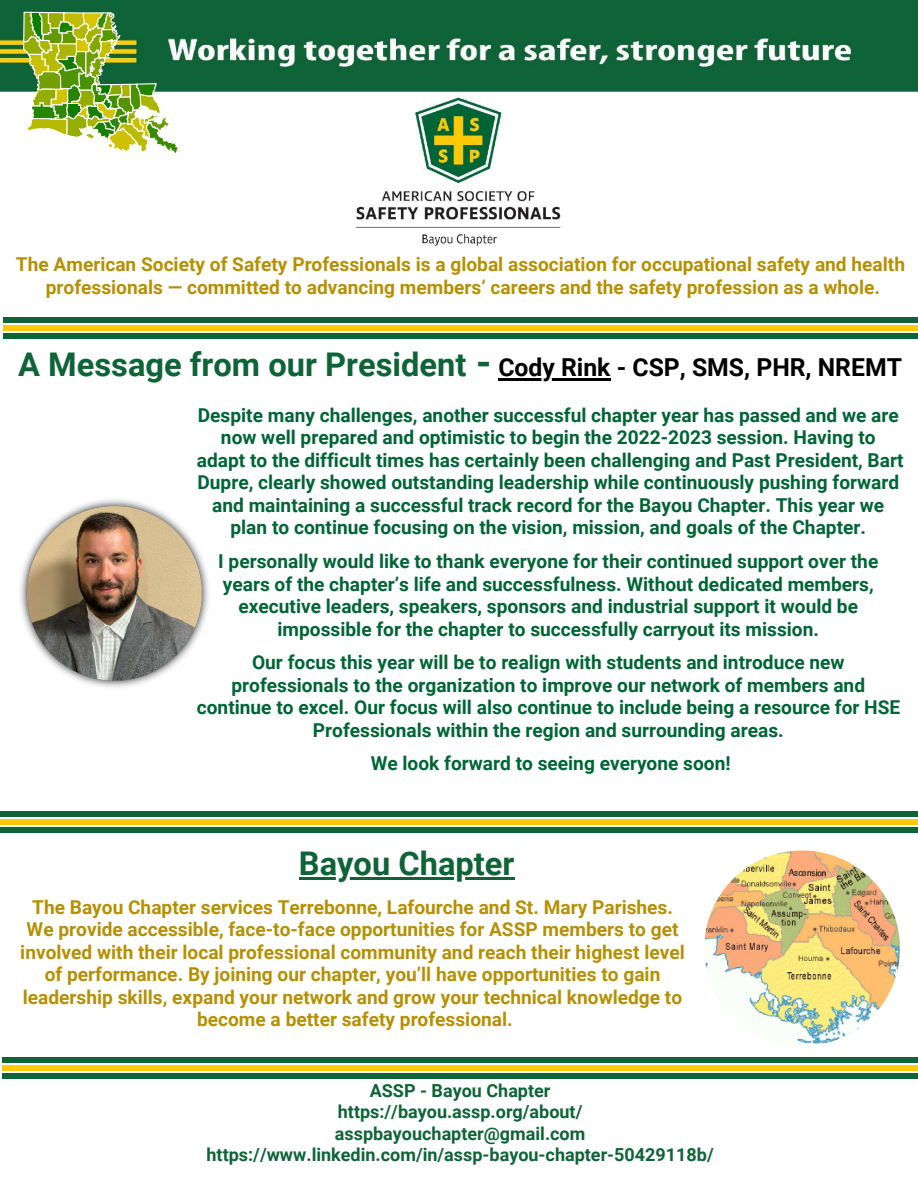
<style>
.page{position:relative;width:918px;height:1188px;background:#fff}
.page>*{position:absolute;margin:0;border:0;box-sizing:border-box;transform-origin:0 0}
.t1{font:700 32.7px "Roboto";color:#0e6437}
.t2{font:700 24.75px "Roboto";color:#000}
.t3{font:700 19.2px/22.5px "Roboto";color:#006536;text-align:center}
.t4{font:700 19.2px/22.5px "Roboto";color:#b69004;text-align:center}
.t5{font:700 18px/21.3px "Roboto";color:#0e6437;text-align:center}
.s1{font-size:32.7px;color:#0e6437}
.s2{font-size:39.3px;color:#0e6437}
</style>
<div class="page">
<img style="left:356px;top:97px;width:205px;height:149px">
<img style="left:0;top:0;width:918px;height:91px">
<svg style="left:24px;top:11px;width:162px;height:145px"></svg>
<hr style="left:498px;top:378px;width:113px;height:2px;background:#000">
<img style="left:20px;top:499px;width:189px;height:189px">
<hr style="left:299px;top:877px;width:215px;height:3px;background:#0e6437">
<div style="left:0;top:811px;width:918px;height:6px;background:#0e6437"></div>
<div style="left:0;top:819px;width:918px;height:6px;background:#ffc905"></div>
<div style="left:0;top:827px;width:918px;height:5px;background:#0e6437"></div>
<div style="left:3px;top:317px;width:915px;height:6px;background:#0e6437"></div>
<div style="left:3px;top:325px;width:915px;height:6px;background:#ffc905"></div>
<div style="left:3px;top:333px;width:915px;height:5px;background:#0e6437"></div>
<div style="left:2px;top:1057px;width:916px;height:6px;background:#0e6437"></div>
<div style="left:2px;top:1065px;width:916px;height:6px;background:#ffc905"></div>
<div style="left:2px;top:1073px;width:916px;height:6px;background:#0e6437"></div>
<img style="left:704px;top:850px;width:196px;height:196px">
<p class="t4" style="left:16px;top:252px;width:891px">The American Society of Safety Professionals is a global association for occupational safety and health professionals — committed to advancing members’ careers and the safety profession as a whole.</p>
<p class="t2" style="left:18px;top:350px;width:885px"><span class="s1">A Message from our President</span> <span class="s2">-</span> Cody Rink - CSP, SMS, PHR, NREMT</p>
<p class="t3" style="left:197px;top:403px;width:708px">Despite many challenges, another successful chapter year has passed and we are now well prepared and optimistic to begin the 2022-2023 session. Having to adapt to the difficult times has certainly been challenging and Past President, Bart Dupre, clearly showed outstanding leadership while continuously pushing forward and maintaining a successful track record for the Bayou Chapter. This year we plan to continue focusing on the vision, mission, and goals of the Chapter.</p>
<p class="t3" style="left:218px;top:549px;width:662px">I personally would like to thank everyone for their continued support over the years of the chapter’s life and successfulness. Without dedicated members, executive leaders, speakers, sponsors and industrial support it would be impossible for the chapter to successfully carryout its mission.</p>
<p class="t3" style="left:197px;top:651px;width:705px">Our focus this year will be to realign with students and introduce new professionals to the organization to improve our network of members and continue to excel. Our focus will also continue to include being a resource for HSE Professionals within the region and surrounding areas.</p>
<p class="t3" style="left:371px;top:751px;width:361px">We look forward to seeing everyone soon!</p>
<h1 class="t1" style="left:299px;top:841px;width:217px">Bayou Chapter</h1>
<p class="t4" style="left:20px;top:895px;width:666px">The Bayou Chapter services Terrebonne, Lafourche and St. Mary Parishes.<br>We provide accessible, face-to-face opportunities for ASSP members to get involved with their local professional community and reach their highest level of performance. By joining our chapter, you’ll have opportunities to gain leadership skills, expand your network and grow your technical knowledge to become a better safety professional.</p>
<p class="t5" style="left:207px;top:1079px;width:509px">ASSP - Bayou Chapter<br>https://bayou.assp.org/about/<br>asspbayouchapter@gmail.com https://www.linkedin.com/in/assp-bayou-chapter-50429118b/</p>
</div>
